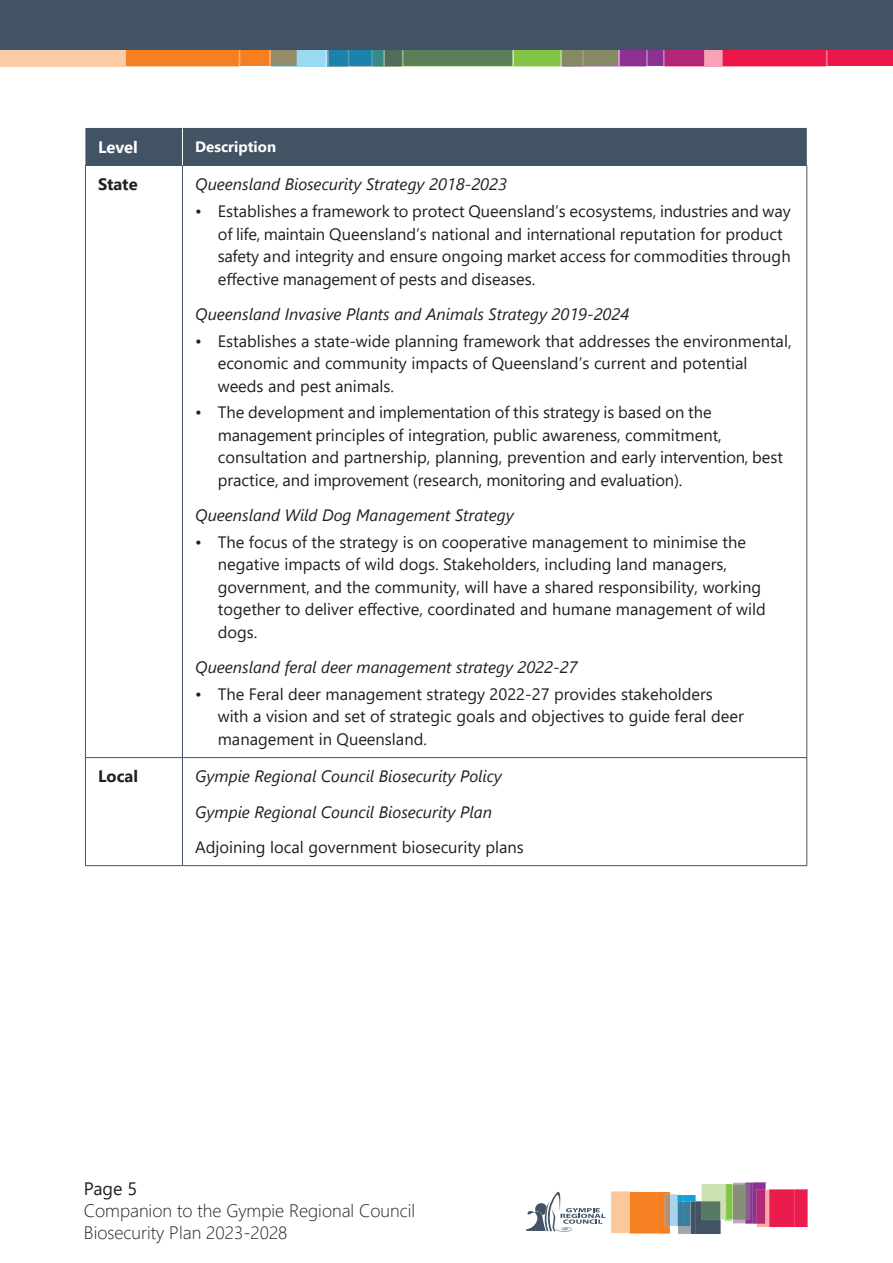
<style>
.page{position:relative;width:893px;height:1263px;background:#fff}
.page>*{position:absolute;margin:0;border:0;box-sizing:border-box;transform-origin:0 0}
.t1{font:300 18px/21.6px "Segoe UI";color:#231f20}
.t2{font:18px "Segoe UI";color:#231f20}
.Copy_1{font:16.5px/22.5px "Segoe UI";color:#231f20}
.Copy_1-2{font:italic 16.5px "Segoe UI";color:#231f20}
.Copy_1-3{font:700 16.5px "Segoe UI";color:#231f20}
.Copy_1-4{font:700 16.5px "Segoe UI";color:#fff}
.Copy_1-5{font:700 15px "Segoe UI";color:#fff}
</style>
<div class="page">
<div style="left:0;top:0;width:893px;height:58px;background:#415364"></div>
<svg style="left:0;top:51px;width:893px;height:15px;background:#b67769"></svg>
<svg style="left:526px;top:1182px;width:281px;height:52px"></svg>
<div style="left:85px;top:128px;width:722px;height:37px;background:#425363"></div>
<hr style="left:85px;top:165px;width:97px;height:1px;background:#415364">
<hr style="left:182px;top:165px;width:625px;height:1px;background:#415364">
<hr style="left:85px;top:166px;width:1px;height:591px;background:#415364">
<hr style="left:182px;top:166px;width:1px;height:591px;background:#415364">
<hr style="left:806px;top:166px;width:1px;height:591px;background:#415364">
<hr style="left:85px;top:757px;width:97px;height:1px;background:#415364">
<hr style="left:85px;top:758px;width:1px;height:107px;background:#415364">
<hr style="left:182px;top:757px;width:625px;height:1px;background:#415364">
<hr style="left:182px;top:758px;width:1px;height:107px;background:#415364">
<hr style="left:806px;top:758px;width:1px;height:107px;background:#415364">
<hr style="left:85px;top:865px;width:97px;height:1px;background:#415364">
<hr style="left:182px;top:865px;width:625px;height:1px;background:#415364">
<hr style="left:182px;top:128px;width:1px;height:37px;background:#fff">
<p class="Copy_1-4" style="left:98px;top:131px;width:41px">Level</p>
<p class="Copy_1-5" style="left:195px;top:132px;width:82px">Description</p>
<p class="Copy_1-3" style="left:98px;top:169px;width:41px">State</p>
<p class="Copy_1-2" style="left:195px;top:169px;width:313px">Queensland Biosecurity Strategy 2018-2023</p>
<p class="Copy_1" style="left:218px;top:198px;width:574px;text-indent:-22px">• Establishes a framework to protect Queensland’s ecosystems, industries and way of life, maintain Queensland’s national and international reputation for product safety and integrity and ensure ongoing market access for commodities through effective management of pests and diseases.</p>
<p class="Copy_1-2" style="left:195px;top:298px;width:436px">Queensland Invasive Plants and Animals Strategy 2019-2024</p>
<p class="Copy_1" style="left:218px;top:328px;width:575px;text-indent:-22px">• Establishes a state-wide planning framework that addresses the environmental, economic and community impacts of Queensland’s current and potential weeds and pest animals.</p>
<p class="Copy_1" style="left:218px;top:400px;width:567px;text-indent:-22px">• The development and implementation of this strategy is based on the management principles of integration, public awareness, commitment, consultation and partnership, planning, prevention and early intervention, best practice, and improvement (research, monitoring and evaluation).</p>
<p class="Copy_1-2" style="left:195px;top:500px;width:320px">Queensland Wild Dog Management Strategy</p>
<p class="Copy_1" style="left:218px;top:529px;width:550px;text-indent:-22px">• The focus of the strategy is on cooperative management to minimise the negative impacts of wild dogs. Stakeholders, including land managers, government, and the community, will have a shared responsibility, working together to deliver effective, coordinated and humane management of wild dogs.</p>
<p class="Copy_1-2" style="left:195px;top:652px;width:384px">Queensland feral deer management strategy 2022-27</p>
<p class="Copy_1" style="left:218px;top:681px;width:527px;text-indent:-22px">• The Feral deer management strategy 2022-27 provides stakeholders with a vision and set of strategic goals and objectives to guide feral deer management in Queensland.</p>
<p class="Copy_1-3" style="left:98px;top:761px;width:41px">Local</p>
<p class="Copy_1-2" style="left:195px;top:761px;width:308px">Gympie Regional Council Biosecurity Policy</p>
<p class="Copy_1-2" style="left:195px;top:796px;width:298px">Gympie Regional Council Biosecurity Plan</p>
<p class="Copy_1" style="left:195px;top:834px;width:330px">Adjoining local government biosecurity plans</p>
<p class="t2" style="left:84px;top:1172px;width:55px">Page 5</p>
<p class="t1" style="left:84px;top:1198px;width:333px">Companion to the Gympie Regional Council<br>Biosecurity Plan 2023-2028</p>
</div>
